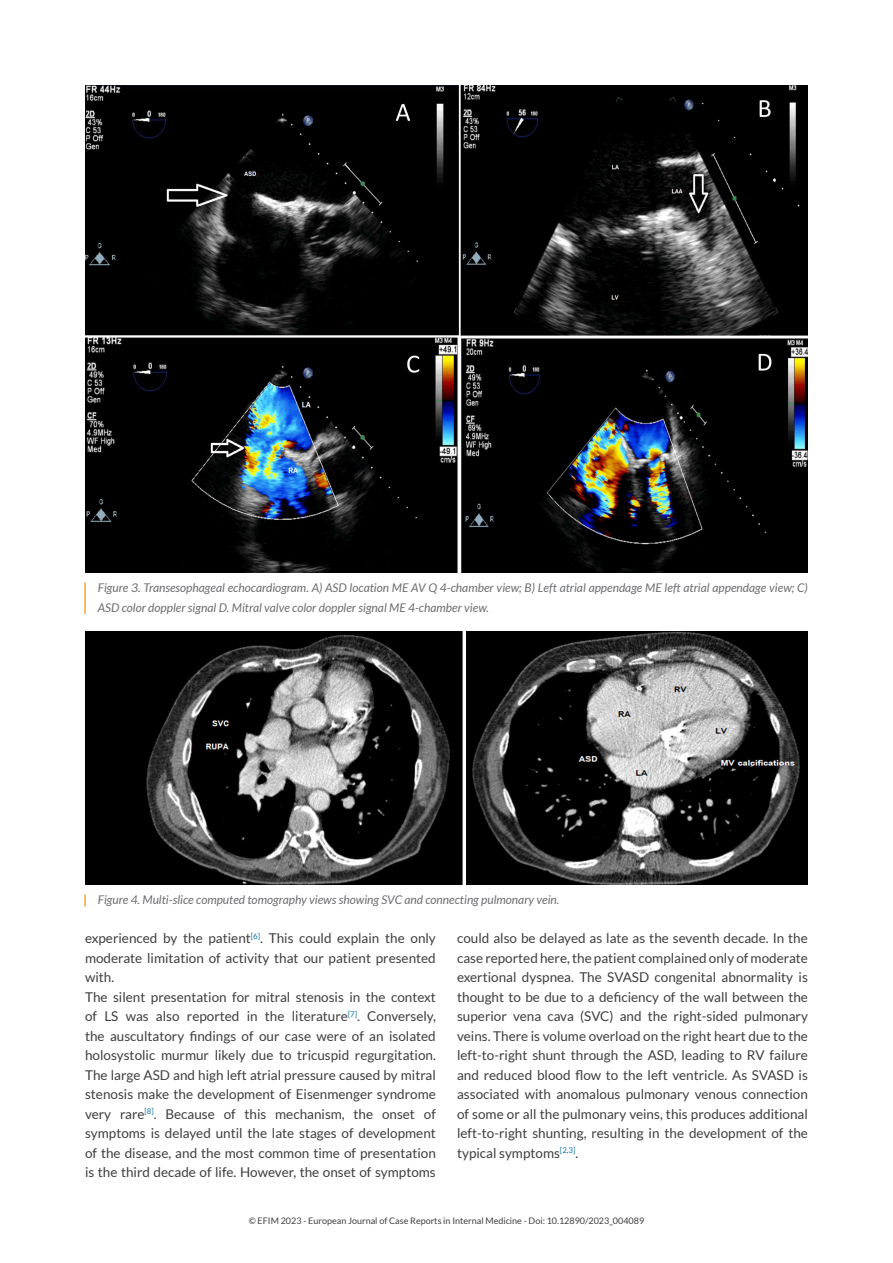
<style>
.page{position:relative;width:893px;height:1263px;background:#fff}
.page>*{position:absolute;margin:0;border:0;box-sizing:border-box;transform-origin:0 0}
.testo_normale{font:13.5px/19.5px "Lato";color:#3e3e3f;text-align:justify}
.dida{font:italic 12px/19.5px "Lato";color:#6c6d70}
.t1{font:9px "Lato";color:#3e3e3f}
</style>
<div class="page">
<hr style="left:84px;top:582px;width:2px;height:32px;background:#faa633">
<svg style="left:84px;top:894px;width:2px;height:12px"></svg>
<img style="left:85px;top:85px;width:723px;height:488px">
<img style="left:85px;top:631px;width:723px;height:254px">
<p class="dida" style="left:98px;top:578px;width:712px">Figure 3. Transesophageal echocardiogram. A) ASD location ME AV Q 4-chamber view; B) Left atrial appendage ME left atrial appendage view; C)<br>ASD color doppler signal D. Mitral valve color doppler signal ME 4-chamber view.</p>
<p class="dida" style="left:98px;top:890px;width:463px">Figure 4. Multi-slice computed tomography views showing SVC and connecting pulmonary vein.</p>
<p class="testo_normale" style="left:85px;top:928px;width:352px">experienced by the patient<sup>[6]</sup>. This could explain the only moderate limitation of activity that our patient presented with.</p>
<p class="testo_normale" style="left:85px;top:987px;width:352px">The silent presentation for mitral stenosis in the context of LS was also reported in the literature<sup>[7]</sup>. Conversely, the auscultatory findings of our case were of an isolated holosystolic murmur likely due to tricuspid regurgitation.<br>The large ASD and high left atrial pressure caused by mitral stenosis make the development of Eisenmenger syndrome very rare<sup>[8]</sup>. Because of this mechanism, the onset of symptoms is delayed until the late stages of development of the disease, and the most common time of presentation is the third decade of life. However, the onset of symptoms</p>
<p class="testo_normale" style="left:457px;top:928px;width:352px">could also be delayed as late as the seventh decade. In the case reported here, the patient complained only of moderate exertional dyspnea. The SVASD congenital abnormality is thought to be due to a deficiency of the wall between the superior vena cava (SVC) and the right-sided pulmonary veins. There is volume overload on the right heart due to the left-to-right shunt through the ASD, leading to RV failure and reduced blood flow to the left ventricle. As SVASD is associated with anomalous pulmonary venous connection of some or all the pulmonary veins, this produces additional left-to-right shunting, resulting in the development of the typical symptoms<sup>[2,3]</sup>.</p>
<p class="t1" style="left:249px;top:1215px;width:397px">© EFIM 2023 - European Journal of Case Reports in Internal Medicine - Doi: 10.12890/2023_004089</p>
</div>
